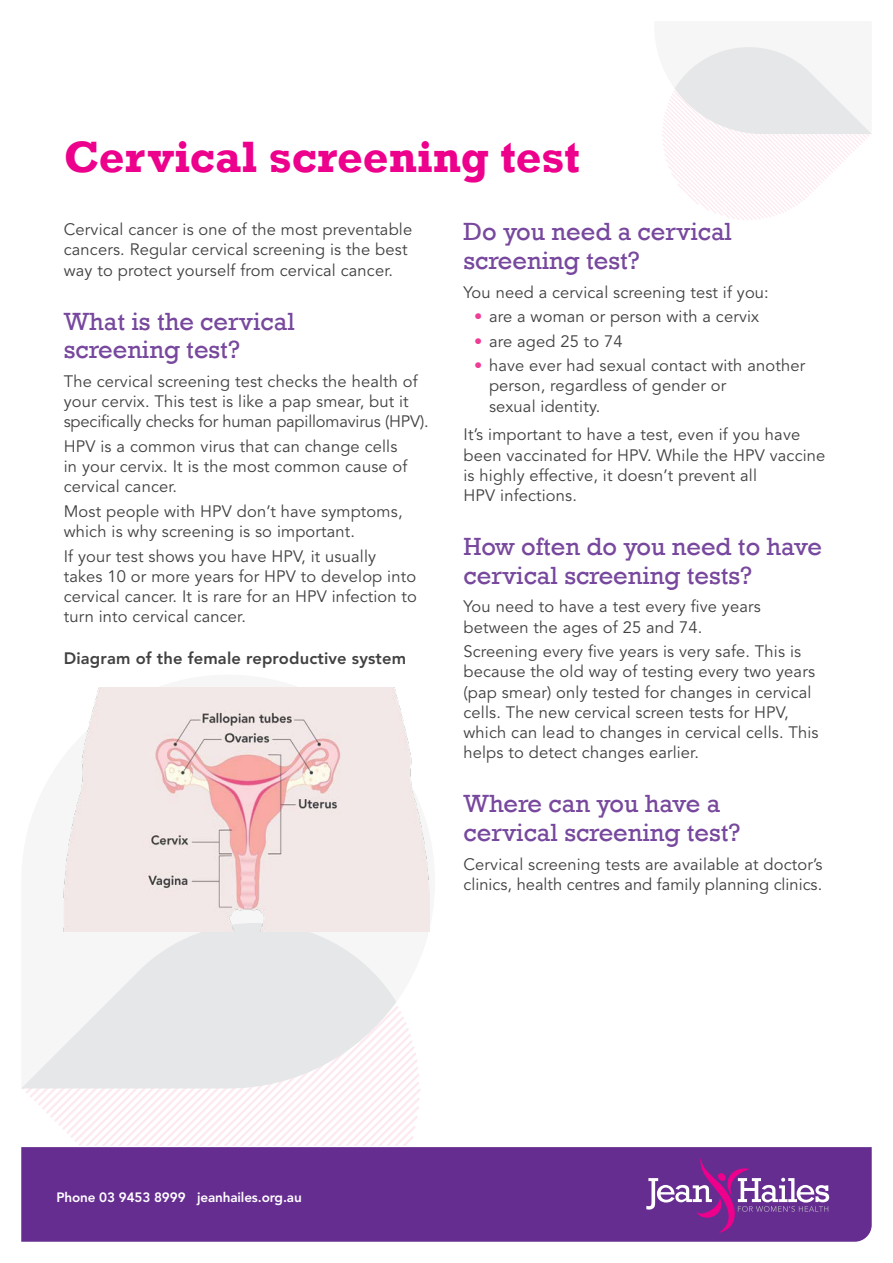
<style>
.page{position:relative;width:893px;height:1263px;background:#fff}
.page>*{position:absolute;margin:0;border:0;box-sizing:border-box;transform-origin:0 0}
.t1{font:700 45px "Rockwell";color:#ec008c}
.t2{font:25.5px/28.5px "Rockwell";color:#77489d}
.t3{font:16.5px/20.2px "Avenir LT Std";letter-spacing:.01em;color:#414042}
.t4{font:800 16.5px "Avenir LT Std";letter-spacing:.01em;color:#414042}
.t5{font:800 13.5px "Avenir LT Std";letter-spacing:-.01em;color:#fff}
.s1{color:#ee3d96}
</style>
<div class="page">
<div style="left:21px;top:1147px;width:851px;height:95px;background:#662d91"></div>
<svg style="left:646px;top:1157px;width:183px;height:76px;background:#7e429d"></svg>
<svg style="left:22px;top:1088px;width:399px;height:57px"></svg>
<svg style="left:22px;top:907px;width:374px;height:181px;fill:#e6e7e8"></svg>
<svg style="left:662px;top:47px;width:210px;height:173px"></svg>
<img style="left:64px;top:687px;width:365px;height:244px">
<h1 class="t1" style="left:64px;top:129px;width:518px">Cervical screening test</h1>
<p class="t3" style="left:64px;top:220px;width:350px">Cervical cancer is one of the most preventable cancers. Regular cervical screening is the best way to protect yourself from cervical cancer.</p>
<h2 class="t2" style="left:64px;top:307px;width:232px">What is the cervical screening test?</h2>
<p class="t3" style="left:64px;top:372px;width:367px">The cervical screening test checks the health of your cervix. This test is like a pap smear, but it specifically checks for human papillomavirus (HPV).</p>
<p class="t3" style="left:64px;top:437px;width:345px">HPV is a common virus that can change cells in your cervix. It is the most common cause of cervical cancer.</p>
<p class="t3" style="left:64px;top:502px;width:340px">Most people with HPV don’t have symptoms, which is why screening is so important.</p>
<p class="t3" style="left:64px;top:546px;width:355px">If your test shows you have HPV, it usually takes 10 or more years for HPV to develop into cervical cancer. It is rare for an HPV infection to turn into cervical cancer.</p>
<p class="t4" style="left:64px;top:648px;width:344px">Diagram of the female reproductive system</p>
<h2 class="t2" style="left:463px;top:218px;width:270px">Do you need a cervical screening test?</h2>
<p class="t3" style="left:463px;top:282px;width:307px">You need a cervical screening test if you:</p>
<p class="t3" style="left:474px;top:307px;width:287px"><span class="s1">•</span> are a woman or person with a cervix</p>
<p class="t3" style="left:474px;top:331px;width:150px"><span class="s1">•</span> are aged 25 to 74</p>
<p class="t3" style="left:489px;top:356px;width:318px;text-indent:-15px"><span class="s1">•</span> have ever had sexual contact with another person, regardless of gender or<br>sexual identity.</p>
<p class="t3" style="left:463px;top:425px;width:363px">It’s important to have a test, even if you have been vaccinated for HPV. While the HPV vaccine is highly effective, it doesn’t prevent all<br>HPV infections.</p>
<h2 class="t2" style="left:463px;top:533px;width:360px">How often do you need to have cervical screening tests?</h2>
<p class="t3" style="left:463px;top:597px;width:299px">You need to have a test every five years between the ages of 25 and 74.</p>
<p class="t3" style="left:463px;top:642px;width:357px">Screening every five years is very safe. This is because the old way of testing every two years (pap smear) only tested for changes in cervical cells. The new cervical screen tests for HPV, which can lead to changes in cervical cells. This helps to detect changes earlier.</p>
<h2 class="t2" style="left:463px;top:790px;width:279px">Where can you have a cervical screening test?</h2>
<p class="t3" style="left:463px;top:854px;width:361px">Cervical screening tests are available at doctor’s clinics, health centres and family planning clinics.</p>
<p class="t5" style="left:56px;top:1189px;width:247px">Phone 03 9453 8999 jeanhailes.org.au</p>
</div>
